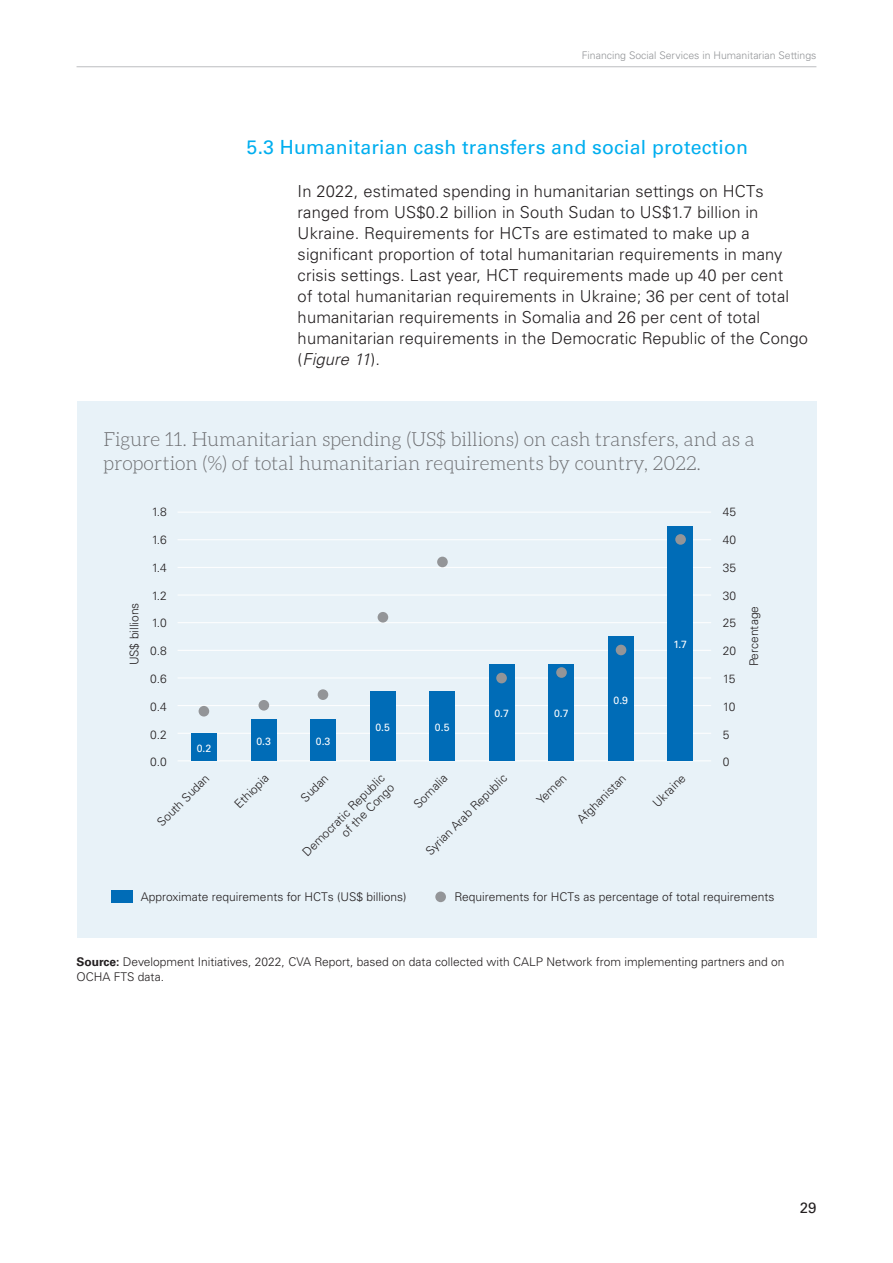
<style>
.page{position:relative;width:893px;height:1263px;background:#fff}
.page>*{position:absolute;margin:0;border:0;box-sizing:border-box;transform-origin:0 0}
.t1{font:300 19.5px/24px "Aleo";color:#6c6d70}
.t2{font:19.5px "Univers LT Std";letter-spacing:.01em;color:#00aeef}
.t3{font:300 16.5px/21px "Univers LT Std";letter-spacing:.01em;color:#231f20}
.t4{font:15px "Univers LT Std";color:#231f20}
.t5{font:300 12px/15px "Univers LT Std";color:#231f20}
.t6{font:300 10.5px "Univers LT Std";color:#939598}
.t7{font:10.5px "Univers LT Std";color:#fff}
.s1{font-style:italic}
.s2{font-weight:700}
</style>
<div class="page">
<div style="left:77px;top:401px;width:739px;height:537px;background:#e8f2f8"></div>
<hr style="left:178px;top:622px;width:533px;height:1px;background:#fff">
<hr style="left:178px;top:705px;width:533px;height:1px;background:#fff">
<hr style="left:178px;top:678px;width:533px;height:1px;background:#fff">
<hr style="left:178px;top:650px;width:533px;height:1px;background:#fff">
<hr style="left:178px;top:733px;width:533px;height:1px;background:#fff">
<hr style="left:178px;top:595px;width:533px;height:1px;background:#fff">
<hr style="left:178px;top:567px;width:533px;height:1px;background:#fff">
<hr style="left:178px;top:539px;width:533px;height:1px;background:#fff">
<hr style="left:178px;top:512px;width:533px;height:1px;background:#fff">
<hr style="left:178px;top:760px;width:533px;height:1px;background:#fff">
<div style="left:111px;top:890px;width:21px;height:13px;background:#006cb7"></div>
<div style="left:435px;top:891px;width:11px;height:11px;background:#939598;border-radius:50%"></div>
<div style="left:191px;top:733px;width:26px;height:28px;background:#006cb7"></div>
<div style="left:199px;top:706px;width:10px;height:10px;background:#939598;border-radius:50%"></div>
<div style="left:251px;top:719px;width:25px;height:42px;background:#006cb7"></div>
<div style="left:259px;top:700px;width:10px;height:11px;background:#939598;border-radius:50%"></div>
<div style="left:310px;top:719px;width:26px;height:42px;background:#006cb7"></div>
<div style="left:318px;top:689px;width:10px;height:11px;background:#939598;border-radius:50%"></div>
<div style="left:370px;top:692px;width:25px;height:69px;background:#006cb7"></div>
<div style="left:378px;top:612px;width:10px;height:10px;background:#939598;border-radius:50%"></div>
<div style="left:429px;top:692px;width:26px;height:69px;background:#006cb7"></div>
<div style="left:437px;top:557px;width:11px;height:10px;background:#939598;border-radius:50%"></div>
<div style="left:489px;top:664px;width:25px;height:97px;background:#006cb7"></div>
<div style="left:496px;top:673px;width:11px;height:10px;background:#939598;border-radius:50%"></div>
<div style="left:549px;top:664px;width:25px;height:97px;background:#006cb7"></div>
<div style="left:556px;top:667px;width:11px;height:11px;background:#939598;border-radius:50%"></div>
<div style="left:608px;top:636px;width:26px;height:125px;background:#006cb7"></div>
<div style="left:616px;top:645px;width:10px;height:10px;background:#939598;border-radius:50%"></div>
<div style="left:668px;top:526px;width:25px;height:235px;background:#006cb7"></div>
<div style="left:675px;top:534px;width:11px;height:11px;background:#939598;border-radius:50%"></div>
<hr style="left:77px;top:66px;width:739px;height:1px;background:#bcbdc0">
<p class="t6" style="left:582px;top:49px;width:236px">Financing Social Services in Humanitarian Settings</p>
<p class="t2" style="left:247px;top:136px;width:503px">5.3 Humanitarian cash transfers and social protection</p>
<p class="t3" style="left:298px;top:180px;width:512px">In 2022, estimated spending in humanitarian settings on HCTs ranged from US$0.2 billion in South Sudan to US$1.7 billion in Ukraine. Requirements for HCTs are estimated to make up a significant proportion of total humanitarian requirements in many crisis settings. Last year, HCT requirements made up 40 per cent<br>of total humanitarian requirements in Ukraine; 36 per cent of total humanitarian requirements in Somalia and 26 per cent of total humanitarian requirements in the Democratic Republic of the Congo (<span class="s1">Figure 11</span>).</p>
<p class="t1" style="left:103px;top:427px;width:653px">Figure 11. Humanitarian spending (US$ billions) on cash transfers, and as a proportion (%) of total humanitarian requirements by country, 2022.</p>
<p class="t5" style="left:127px;top:665px;width:64px;rotate:-90deg">US$ billions</p>
<p class="t5" style="left:152px;top:504px;width:16px">1.8</p>
<p class="t5" style="left:152px;top:532px;width:16px">1.6</p>
<p class="t5" style="left:152px;top:560px;width:16px">1.4</p>
<p class="t5" style="left:152px;top:588px;width:16px">1.2</p>
<p class="t5" style="left:152px;top:616px;width:16px">1.0</p>
<p class="t5" style="left:150px;top:643px;width:18px">0.8</p>
<p class="t5" style="left:150px;top:671px;width:18px">0.6</p>
<p class="t5" style="left:150px;top:699px;width:18px">0.4</p>
<p class="t5" style="left:150px;top:727px;width:18px">0.2</p>
<p class="t5" style="left:150px;top:755px;width:18px">0.0</p>
<p class="t7" style="left:197px;top:742px;width:16px">0.2</p>
<p class="t5" style="left:154px;top:819px;width:70px;rotate:-45deg">South Sudan</p>
<p class="t7" style="left:256px;top:735px;width:16px">0.3</p>
<p class="t5" style="left:231px;top:801px;width:44px;rotate:-45deg">Ethiopia</p>
<p class="t7" style="left:375px;top:721px;width:16px">0.5</p>
<p class="t7" style="left:316px;top:735px;width:16px">0.3</p>
<p class="t5" style="left:300px;top:849px;width:112px;line-height:13.5px;text-align:right;rotate:-45deg">Democratic Republic of the Congo</p>
<p class="t5" style="left:297px;top:794px;width:35px;rotate:-45deg">Sudan</p>
<p class="t7" style="left:435px;top:721px;width:16px">0.5</p>
<p class="t7" style="left:494px;top:707px;width:16px">0.7</p>
<p class="t5" style="left:422px;top:848px;width:111px;rotate:-45deg">Syrian Arab Republic</p>
<p class="t5" style="left:410px;top:800px;width:44px;rotate:-45deg">Somalia</p>
<p class="t7" style="left:554px;top:707px;width:16px">0.7</p>
<p class="t7" style="left:613px;top:693px;width:16px">0.9</p>
<p class="t5" style="left:533px;top:796px;width:38px;rotate:-45deg">Yemen</p>
<p class="t5" style="left:574px;top:816px;width:65px;rotate:-45deg">Afghanistan</p>
<p class="t7" style="left:674px;top:638px;width:15px">1.7</p>
<p class="t5" style="left:649px;top:799px;width:42px;rotate:-45deg">Ukraine</p>
<p class="t5" style="left:723px;top:504px;width:15px">45</p>
<p class="t5" style="left:723px;top:532px;width:15px">40</p>
<p class="t5" style="left:723px;top:560px;width:15px">35</p>
<p class="t5" style="left:723px;top:588px;width:15px">30</p>
<p class="t5" style="left:723px;top:616px;width:15px">25</p>
<p class="t5" style="left:723px;top:643px;width:15px">20</p>
<p class="t5" style="left:723px;top:671px;width:14px">15</p>
<p class="t5" style="left:723px;top:699px;width:14px">10</p>
<p class="t5" style="left:723px;top:727px;width:8px">5</p>
<p class="t5" style="left:723px;top:755px;width:8px">0</p>
<p class="t5" style="left:746px;top:666px;width:62px;rotate:-90deg">Percentage</p>
<p class="t5" style="left:141px;top:889px;width:267px">Approximate requirements for HCTs (US$ billions)</p>
<p class="t5" style="left:454px;top:889px;width:322px">Requirements for HCTs as percentage of total requirements</p>
<p class="t5" style="left:77px;top:954px;width:709px"><span class="s2">Source:</span> Development Initiatives, 2022, CVA Report, based on data collected with CALP Network from implementing partners and on<br>OCHA FTS data.</p>
<p class="t4" style="left:800px;top:1198px;width:18px">29</p>
</div>
